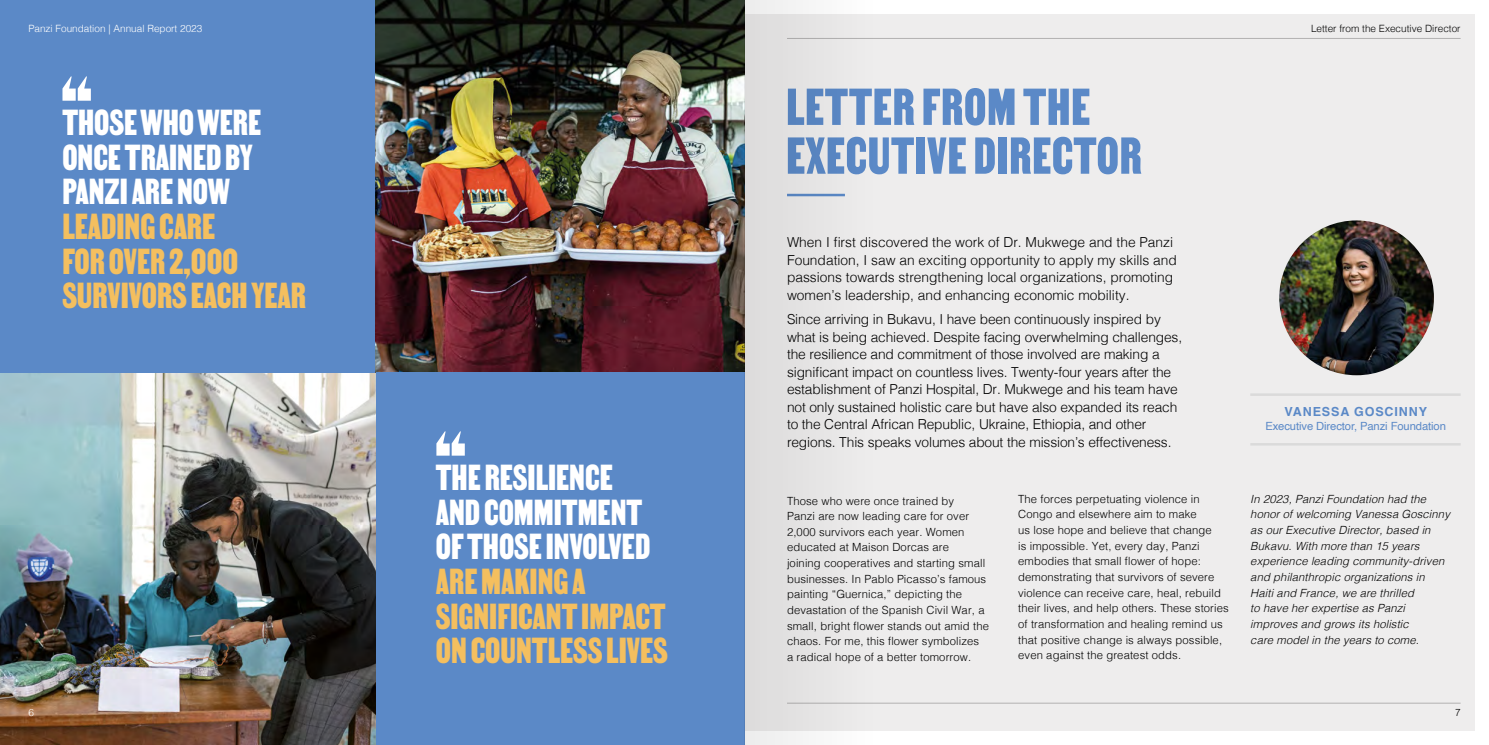
<style>
.page{position:relative;width:1489px;height:745px;background:#fff}
.page>*{position:absolute;margin:0;border:0;box-sizing:border-box;transform-origin:0 0}
.t1{font:62.5px/48.8px "MARTIN";letter-spacing:.01em;color:#5b89c7}
.t2{font:42.62px/34.6px "MARTIN";color:#f4bf5f}
.t3{font:42.62px/34.6px "MARTIN";color:#fff}
.t4{font:300 13.75px/17.5px "Helvetica";letter-spacing:-.01em;color:#000}
.t5{font:700 12.5px "Helvetica";letter-spacing:.07em;color:#5b89c7}
.t6{font:300 11.25px/15.6px "Helvetica";letter-spacing:.01em;color:#000}
.t7{font:italic 300 11.25px/15.6px "Helvetica";letter-spacing:.01em;color:#000}
.t8{font:11.25px "Helvetica";letter-spacing:-.01em;color:#5b89c7}
.t9{font:300 10px "Helvetica";color:#fff}
.t10{font:300 10px "Helvetica";color:#000}
</style>
<div class="page">
<div style="left:14px;top:14px;width:1460px;height:716px;background:#eeeded"></div>
<img style="left:0;top:372px;width:376px;height:372px">
<div style="left:0;top:0;width:376px;height:372px;background:#5b89c7"></div>
<img style="left:376px;top:0;width:368px;height:372px">
<div style="left:376px;top:372px;width:368px;height:372px;background:#5b89c7"></div>
<hr style="left:1250px;top:443px;width:210px;height:2px;background:#dadada">
<hr style="left:1250px;top:393px;width:210px;height:2px;background:#dadada">
<svg style="left:62px;top:76px;width:29px;height:25px"></svg>
<svg style="left:436px;top:431px;width:29px;height:24px"></svg>
<img style="left:1279px;top:220px;width:154px;height:155px;border-radius:77px">
<hr style="left:787px;top:38px;width:673px;height:1px;background:#b3b2b2">
<hr style="left:787px;top:702px;width:673px;height:1px;background:#b3b2b2">
<div style="left:744px;top:0;width:145px;height:744px;background:#e5e4e4"></div>
<p class="t9" style="left:28px;top:20px;width:175px">Panzi Foundation | Annual Report 2023</p>
<h2 class="t3" style="left:62px;top:105px;width:200px">THOSE WHO WERE<br>ONCE TRAINED BY<br>PANZI ARE NOW</h2>
<h2 class="t2" style="left:62px;top:208px;width:245px">LEADING CARE<br>FOR OVER 2,000<br>SURVIVORS EACH YEAR</h2>
<p class="t9" style="left:28px;top:703px;width:7px">6</p>
<h2 class="t3" style="left:436px;top:459px;width:216px">THE RESILIENCE<br>AND COMMITMENT<br>OF THOSE INVOLVED</h2>
<h2 class="t2" style="left:436px;top:563px;width:233px">ARE MAKING A<br>SIGNIFICANT IMPACT<br>ON COUNTLESS LIVES</h2>
<h1 class="t1" style="left:786px;top:81px;width:357px">LETTER FROM THE<br>EXECUTIVE DIRECTOR</h1>
<p class="t4" style="left:787px;top:232px;width:391px">When I first discovered the work of Dr. Mukwege and the Panzi Foundation, I saw an exciting opportunity to apply my skills and passions towards strengthening local organizations, promoting women’s leadership, and enhancing economic mobility.</p>
<p class="t4" style="left:787px;top:309px;width:396px">Since arriving in Bukavu, I have been continuously inspired by what is being achieved. Despite facing overwhelming challenges, the resilience and commitment of those involved are making a significant impact on countless lives. Twenty-four years after the establishment of Panzi Hospital, Dr. Mukwege and his team have not only sustained holistic care but have also expanded its reach to the Central African Republic, Ukraine, Ethiopia, and other regions. This speaks volumes about the mission’s effectiveness.</p>
<p class="t10" style="left:1310px;top:20px;width:151px">Letter from the Executive Director</p>
<p class="t5" style="left:1284px;top:403px;width:144px">VANESSA GOSCINNY</p>
<p class="t8" style="left:1265px;top:417px;width:182px">Executive Director, Panzi Foundation</p>
<p class="t6" style="left:787px;top:491px;width:203px">Those who were once trained by<br>Panzi are now leading care for over 2,000 survivors each year. Women educated at Maison Dorcas are<br>joining cooperatives and starting small businesses. In Pablo Picasso’s famous painting “Guernica,” depicting the devastation of the Spanish Civil War, a small, bright flower stands out amid the chaos. For me, this flower symbolizes<br>a radical hope of a better tomorrow.</p>
<p class="t6" style="left:1018px;top:490px;width:212px">The forces perpetuating violence in Congo and elsewhere aim to make<br>us lose hope and believe that change<br>is impossible. Yet, every day, Panzi embodies that small flower of hope: demonstrating that survivors of severe violence can receive care, heal, rebuild their lives, and help others. These stories of transformation and healing remind us that positive change is always possible, even against the greatest odds.</p>
<p class="t7" style="left:1250px;top:490px;width:201px">In 2023, Panzi Foundation had the honor of welcoming Vanessa Goscinny as our Executive Director, based in Bukavu. With more than 15 years experience leading community-driven and philanthropic organizations in Haiti and France, we are thrilled<br>to have her expertise as Panzi improves and grows its holistic<br>care model in the years to come.</p>
<p class="t10" style="left:1454px;top:703px;width:7px">7</p>
</div>
